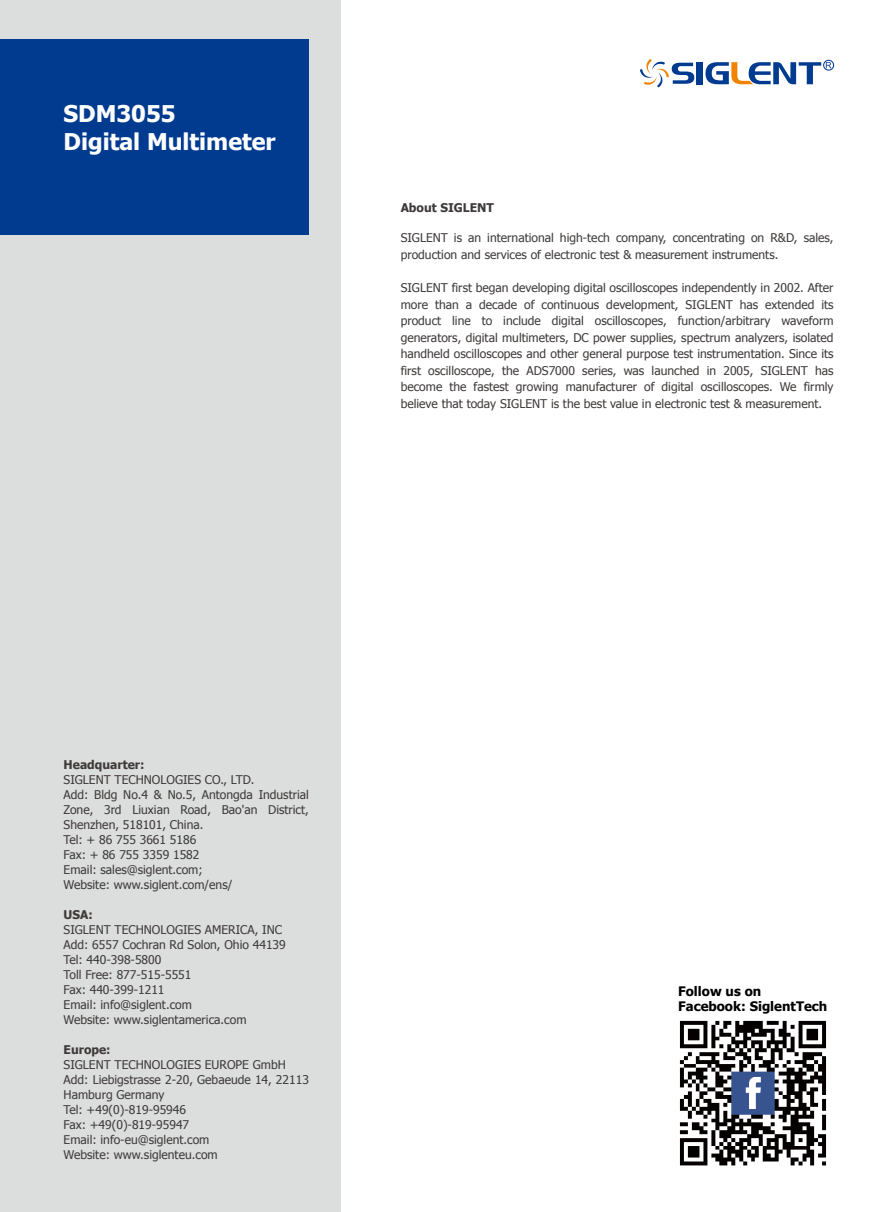
<style>
.page{position:relative;width:893px;height:1212px;background:#fff}
.page>*{position:absolute;margin:0;border:0;box-sizing:border-box;transform-origin:0 0}
.t1{font:700 22.95px/27.6px "Tahoma";color:#fff}
.t2{font:700 13.05px/15.8px "Tahoma";color:#000}
.t3{font:12px/15px "Tahoma";color:#3e3a39}
.t4{font:700 12px "Tahoma";color:#3e3a39}
</style>
<div class="page">
<div style="left:0;top:0;width:341px;height:1212px;background:#dcdddd"></div>
<div style="left:0;top:39px;width:309px;height:195px;background:#003b90"></div>
<img style="left:679px;top:1020px;width:148px;height:146px">
<svg style="left:640px;top:59px;width:54px;height:28px"></svg>
<div style="left:697px;top:62px;width:6px;height:22px;background:#003b90"></div>
<svg style="left:705px;top:62px;width:126px;height:22px"></svg>
<div style="left:823px;top:60px;width:11px;height:11px;border:1px solid #003b90;border-radius:50%"></div>
<h1 class="t1" style="left:64px;top:99px;width:213px">SDM3055<br>Digital Multimeter</h1>
<p class="t4" style="left:401px;top:199px;width:95px">About SIGLENT</p>
<p class="t3" style="left:401px;top:229px;width:434px;line-height:16.5px">SIGLENT is an international high-tech company, concentrating on R&amp;D, sales, production and services of electronic test &amp; measurement instruments.</p>
<p class="t3" style="left:401px;top:279px;width:434px;line-height:16.5px;text-align:justify">SIGLENT first began developing digital oscilloscopes independently in 2002. After more than a decade of continuous development, SIGLENT has extended its product line to include digital oscilloscopes, function/arbitrary waveform generators, digital multimeters, DC power supplies, spectrum analyzers, isolated handheld oscilloscopes and other general purpose test instrumentation. Since its first oscilloscope, the ADS7000 series, was launched in 2005, SIGLENT has become the fastest growing manufacturer of digital oscilloscopes. We firmly believe that today SIGLENT is the best value in electronic test &amp; measurement.</p>
<p class="t4" style="left:64px;top:757px;width:82px">Headquarter:</p>
<p class="t3" style="left:64px;top:772px;width:247px">SIGLENT TECHNOLOGIES CO., LTD.<br>Add: Bldg No.4 &amp; No.5, Antongda Industrial<br>Zone, 3rd Liuxian Road, Bao'an District,<br>Shenzhen, 518101, China.<br>Tel: + 86 755 3661 5186<br>Fax: + 86 755 3359 1582<br>Email: sales@siglent.com;<br>Website: www.siglent.com/ens/</p>
<p class="t4" style="left:64px;top:907px;width:31px">USA:</p>
<p class="t3" style="left:64px;top:922px;width:224px">SIGLENT TECHNOLOGIES AMERICA, INC<br>Add: 6557 Cochran Rd Solon, Ohio 44139<br>Tel: 440-398-5800<br>Toll Free: 877-515-5551<br>Fax: 440-399-1211<br>Email: info@siglent.com<br>Website: www.siglentamerica.com</p>
<p class="t4" style="left:64px;top:1042px;width:49px">Europe:</p>
<p class="t3" style="left:64px;top:1057px;width:247px">SIGLENT TECHNOLOGIES EUROPE GmbH<br>Add: Liebigstrasse 2-20, Gebaeude 14, 22113<br>Hamburg Germany<br>Tel: +49(0)-819-95946<br>Fax: +49(0)-819-95947<br>Email: info-eu@siglent.com<br>Website: www.siglenteu.com</p>
<p class="t2" style="left:678px;top:982px;width:151px">Follow us on<br>Facebook: SiglentTech</p>
</div>
